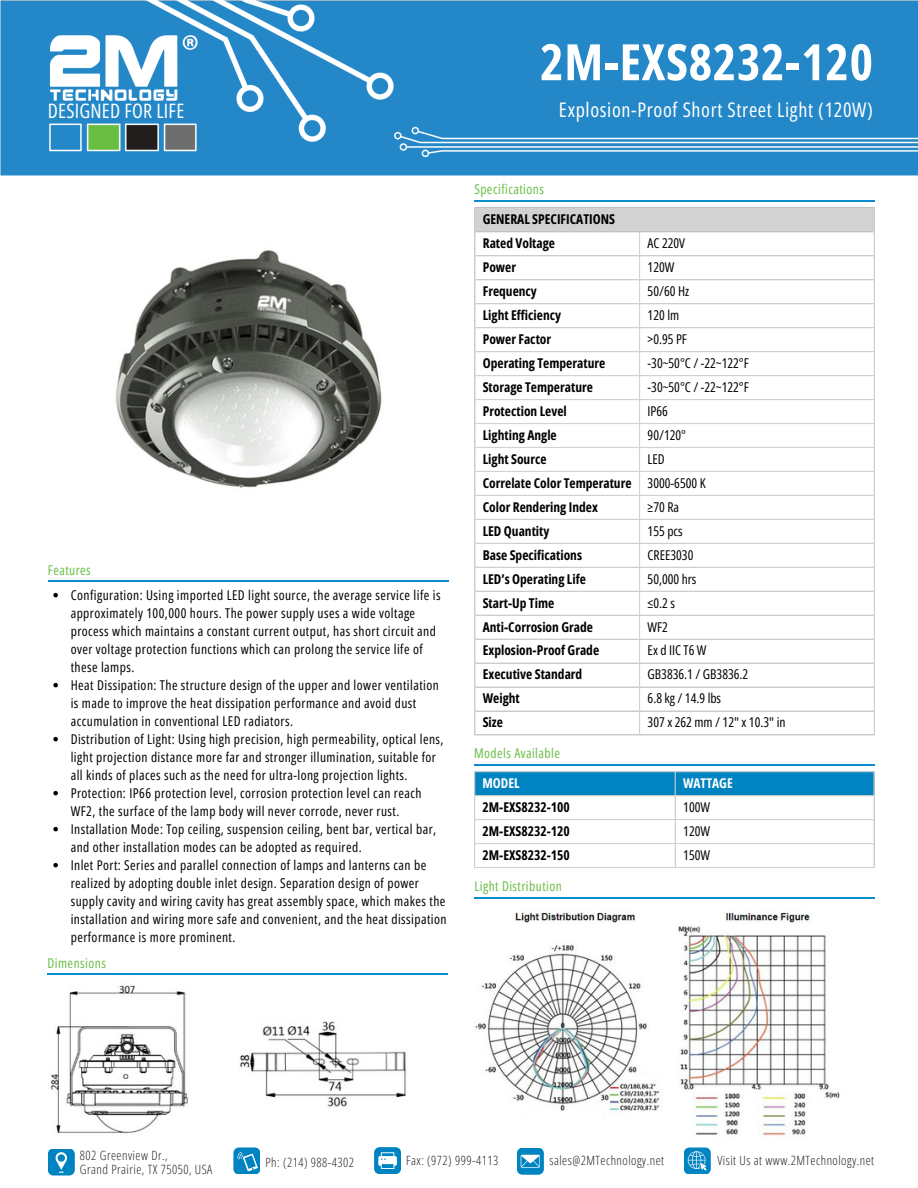
<style>
.page{position:relative;width:918px;height:1188px;background:#fff}
.page>*{position:absolute;margin:0;border:0;box-sizing:border-box;transform-origin:0 0}
.t1{font:700 50.25px "Open Sans Condensed";letter-spacing:.01em;color:#fff}
.t2{font:20.1px "Open Sans Condensed";letter-spacing:.035em;color:#fff}
.t3{font:19.95px "Open Sans Condensed";letter-spacing:.01em;color:#fff}
.t4{font:13.5px/18px "Open Sans Condensed";letter-spacing:.035em;color:#000}
.t5{font:700 13.5px "Open Sans Condensed";color:#000}
.t6{font:13.5px "Open Sans Condensed";letter-spacing:.035em;color:#6abe45}
.t7{font:13.5px "Open Sans Condensed";color:#000}
.t8{font:700 13.5px "Open Sans Condensed";color:#fff}
.t9{font:300 12.75px "Open Sans Condensed";letter-spacing:.04em;color:#231f20}
</style>
<div class="page">
<img style="left:0;top:0;width:918px;height:176px">
<hr style="left:48px;top:580px;width:400px;height:2px;background:#0a8ccc">
<div style="left:475px;top:208px;width:400px;height:24px;background:#d2d2d3"></div>
<hr style="left:474px;top:208px;width:2px;height:526px;background:#d2d2d3">
<hr style="left:639px;top:232px;width:1px;height:502px;background:#d2d2d3">
<hr style="left:874px;top:208px;width:1px;height:526px;background:#d2d2d3">
<hr style="left:474px;top:207px;width:401px;height:1px;background:#d2d2d3">
<hr style="left:474px;top:255px;width:401px;height:1px;background:#d2d2d3">
<hr style="left:474px;top:279px;width:401px;height:1px;background:#d2d2d3">
<hr style="left:474px;top:303px;width:401px;height:1px;background:#d2d2d3">
<hr style="left:474px;top:327px;width:401px;height:1px;background:#d2d2d3">
<hr style="left:474px;top:351px;width:401px;height:1px;background:#d2d2d3">
<hr style="left:474px;top:375px;width:401px;height:1px;background:#d2d2d3">
<hr style="left:474px;top:399px;width:401px;height:1px;background:#d2d2d3">
<hr style="left:474px;top:423px;width:401px;height:1px;background:#d2d2d3">
<hr style="left:474px;top:447px;width:401px;height:1px;background:#d2d2d3">
<hr style="left:474px;top:471px;width:401px;height:1px;background:#d2d2d3">
<hr style="left:474px;top:495px;width:401px;height:1px;background:#d2d2d3">
<hr style="left:474px;top:519px;width:401px;height:1px;background:#d2d2d3">
<hr style="left:474px;top:543px;width:401px;height:1px;background:#d2d2d3">
<hr style="left:474px;top:567px;width:401px;height:1px;background:#d2d2d3">
<hr style="left:474px;top:591px;width:401px;height:1px;background:#d2d2d3">
<hr style="left:474px;top:615px;width:401px;height:1px;background:#d2d2d3">
<hr style="left:474px;top:639px;width:401px;height:1px;background:#d2d2d3">
<hr style="left:474px;top:663px;width:401px;height:1px;background:#d2d2d3">
<hr style="left:474px;top:687px;width:401px;height:1px;background:#d2d2d3">
<hr style="left:474px;top:710px;width:401px;height:2px;background:#d2d2d3">
<hr style="left:474px;top:734px;width:401px;height:2px;background:#d2d2d3">
<hr style="left:474px;top:764px;width:401px;height:2px;background:#0a8ccc">
<hr style="left:474px;top:200px;width:401px;height:2px;background:#0a8ccc">
<hr style="left:48px;top:974px;width:400px;height:1px;background:#0a8ccc">
<hr style="left:474px;top:897px;width:401px;height:1px;background:#0a8ccc">
<div style="left:475px;top:772px;width:398px;height:23px;background:#0083c1"></div>
<hr style="left:474px;top:772px;width:1px;height:95px;background:#d2d2d3">
<hr style="left:675px;top:772px;width:1px;height:95px;background:#d2d2d3">
<hr style="left:873px;top:772px;width:2px;height:95px;background:#d2d2d3">
<hr style="left:474px;top:771px;width:401px;height:1px;background:#d2d2d3">
<hr style="left:474px;top:795px;width:401px;height:1px;background:#d2d2d3">
<hr style="left:474px;top:819px;width:401px;height:1px;background:#d2d2d3">
<hr style="left:474px;top:843px;width:401px;height:1px;background:#d2d2d3">
<hr style="left:474px;top:867px;width:401px;height:1px;background:#d2d2d3">
<img style="left:115px;top:250px;width:267px;height:238px">
<svg style="left:53px;top:593px;width:5px;height:4px"></svg>
<svg style="left:53px;top:683px;width:5px;height:4px"></svg>
<svg style="left:53px;top:737px;width:5px;height:4px"></svg>
<svg style="left:53px;top:791px;width:5px;height:4px"></svg>
<svg style="left:53px;top:827px;width:5px;height:4px"></svg>
<svg style="left:53px;top:863px;width:5px;height:4px"></svg>
<img style="left:475px;top:912px;width:365px;height:224px">
<img style="left:50px;top:985px;width:356px;height:149px">
<svg style="left:48px;top:1149px;width:27px;height:27px"></svg>
<svg style="left:233px;top:1148px;width:27px;height:26px"></svg>
<svg style="left:374px;top:1147px;width:27px;height:27px"></svg>
<svg style="left:517px;top:1148px;width:27px;height:27px"></svg>
<svg style="left:684px;top:1148px;width:27px;height:26px"></svg>
<p class="t3" style="left:48px;top:97px;width:138px">DESIGNED FOR LIFE</p>
<h1 class="t6" style="left:48px;top:560px;width:44px">Features</h1>
<p class="t4" style="left:71px;top:585px;width:371px">Configuration: Using imported LED light source, the average service life is approximately 100,000 hours. The power supply uses a wide voltage process which maintains a constant current output, has short circuit and over voltage protection functions which can prolong the service life of these lamps.</p>
<p class="t4" style="left:71px;top:675px;width:370px">Heat Dissipation: The structure design of the upper and lower ventilation is made to improve the heat dissipation performance and avoid dust accumulation in conventional LED radiators.</p>
<p class="t4" style="left:71px;top:729px;width:374px">Distribution of Light: Using high precision, high permeability, optical lens, light projection distance more far and stronger illumination, suitable for all kinds of places such as the need for ultra-long projection lights.</p>
<p class="t4" style="left:71px;top:783px;width:352px">Protection: IP66 protection level, corrosion protection level can reach<br>WF2, the surface of the lamp body will never corrode, never rust.</p>
<p class="t4" style="left:71px;top:819px;width:367px">Installation Mode: Top ceiling, suspension ceiling, bent bar, vertical bar, and other installation modes can be adopted as required.</p>
<p class="t4" style="left:71px;top:855px;width:377px">Inlet Port: Series and parallel connection of lamps and lanterns can be realized by adopting double inlet design. Separation design of power supply cavity and wiring cavity has great assembly space, which makes the installation and wiring more safe and convenient, and the heat dissipation performance is more prominent.</p>
<p class="t6" style="left:48px;top:954px;width:60px">Dimensions</p>
<p class="t1" style="left:540px;top:27px;width:334px">2M-EXS8232-120</p>
<p class="t2" style="left:559px;top:96px;width:316px">Explosion-Proof Short Street Light (120W)</p>
<p class="t6" style="left:474px;top:180px;width:71px">Specifications</p>
<h2 class="t5" style="left:483px;top:210px;width:134px">GENERAL SPECIFICATIONS</h2>
<p class="t5" style="left:483px;top:234px;width:74px">Rated Voltage</p>
<p class="t4" style="left:648px;top:234px;width:39px">AC 220V</p>
<p class="t5" style="left:483px;top:258px;width:35px">Power</p>
<p class="t4" style="left:648px;top:258px;width:28px">120W</p>
<p class="t5" style="left:483px;top:282px;width:56px">Frequency</p>
<p class="t4" style="left:648px;top:282px;width:43px">50/60 Hz</p>
<p class="t5" style="left:483px;top:306px;width:80px">Light Efficiency</p>
<p class="t4" style="left:648px;top:306px;width:33px">120 lm</p>
<p class="t5" style="left:483px;top:330px;width:70px">Power Factor</p>
<p class="t4" style="left:648px;top:330px;width:41px">&gt;0.95 PF</p>
<p class="t5" style="left:483px;top:354px;width:124px">Operating Temperature</p>
<p class="t4" style="left:648px;top:354px;width:103px">-30~50°C / -22~122°F</p>
<p class="t5" style="left:483px;top:378px;width:112px">Storage Temperature</p>
<p class="t4" style="left:648px;top:378px;width:103px">-30~50°C / -22~122°F</p>
<p class="t5" style="left:483px;top:401px;width:86px">Protection Level</p>
<p class="t4" style="left:648px;top:402px;width:22px">IP66</p>
<p class="t5" style="left:483px;top:425px;width:76px">Lighting Angle</p>
<p class="t4" style="left:648px;top:426px;width:40px">90/120°</p>
<p class="t5" style="left:483px;top:449px;width:65px">Light Source</p>
<p class="t4" style="left:648px;top:450px;width:19px">LED</p>
<p class="t5" style="left:483px;top:473px;width:150px">Correlate Color Temperature</p>
<p class="t7" style="left:648px;top:473px;width:59px">3000-6500 K</p>
<p class="t5" style="left:483px;top:497px;width:117px">Color Rendering Index</p>
<p class="t4" style="left:648px;top:497px;width:33px">≥70 Ra</p>
<p class="t5" style="left:483px;top:521px;width:68px">LED Quantity</p>
<p class="t4" style="left:648px;top:521px;width:37px">155 pcs</p>
<p class="t5" style="left:483px;top:545px;width:101px">Base Specifications</p>
<p class="t7" style="left:648px;top:545px;width:47px">CREE3030</p>
<p class="t5" style="left:483px;top:569px;width:105px">LED’s Operating Life</p>
<p class="t4" style="left:648px;top:569px;width:50px">50,000 hrs</p>
<p class="t5" style="left:483px;top:593px;width:73px">Start-Up Time</p>
<p class="t4" style="left:648px;top:593px;width:29px">≤0.2 s</p>
<p class="t5" style="left:483px;top:617px;width:112px">Anti-Corrosion Grade</p>
<p class="t4" style="left:648px;top:617px;width:22px">WF2</p>
<p class="t5" style="left:483px;top:641px;width:118px">Explosion-Proof Grade</p>
<p class="t4" style="left:648px;top:641px;width:60px">Ex d IIC T6 W</p>
<p class="t5" style="left:483px;top:665px;width:101px">Executive Standard</p>
<p class="t7" style="left:648px;top:665px;width:102px">GB3836.1 / GB3836.2</p>
<p class="t5" style="left:483px;top:689px;width:39px">Weight</p>
<p class="t4" style="left:648px;top:689px;width:75px">6.8 kg / 14.9 lbs</p>
<p class="t5" style="left:483px;top:713px;width:22px">Size</p>
<p class="t7" style="left:648px;top:713px;width:139px">307 x 262 mm / 12" x 10.3" in</p>
<p class="t6" style="left:474px;top:744px;width:87px">Models Available</p>
<p class="t8" style="left:483px;top:774px;width:39px">MODEL</p>
<p class="t8" style="left:683px;top:774px;width:51px">WATTAGE</p>
<p class="t5" style="left:483px;top:798px;width:89px">2M-EXS8232-100</p>
<p class="t4" style="left:683px;top:798px;width:28px">100W</p>
<p class="t5" style="left:483px;top:821px;width:89px">2M-EXS8232-120</p>
<p class="t4" style="left:683px;top:822px;width:28px">120W</p>
<p class="t5" style="left:483px;top:845px;width:89px">2M-EXS8232-150</p>
<p class="t4" style="left:683px;top:846px;width:28px">150W</p>
<p class="t6" style="left:474px;top:877px;width:89px">Light Distribution</p>
<p class="t9" style="left:80px;top:1146px;width:89px">802 Greenview Dr.,</p>
<p class="t9" style="left:80px;top:1160px;width:134px">Grand Prairie, TX 75050, USA</p>
<p class="t9" style="left:266px;top:1153px;width:90px">Ph: (214) 988-4302</p>
<p class="t9" style="left:406px;top:1152px;width:94px">Fax: (972) 999-4113</p>
<p class="t9" style="left:549px;top:1152px;width:116px">sales@2MTechnology.net</p>
<p class="t9" style="left:717px;top:1152px;width:158px">Visit Us at www.2MTechnology.net</p>
</div>
